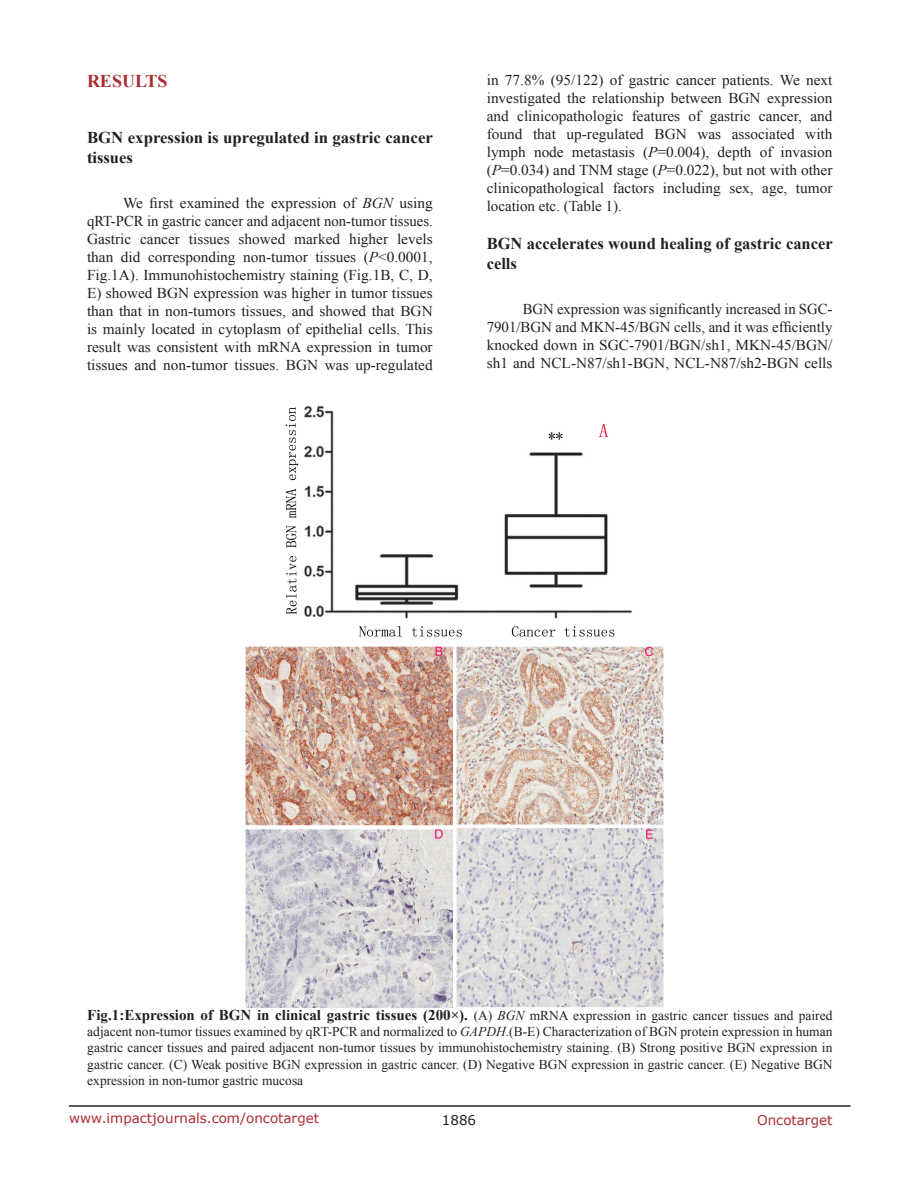
<style>
.page{position:relative;width:918px;height:1188px;background:#fff}
.page>*{position:absolute;margin:0;border:0;box-sizing:border-box;transform-origin:0 0}
.Heading{font:700 18px "Times New Roman";color:#ac2b31}
.SubHeading{font:700 16.5px/19.8px "Times New Roman";color:#221f22}
.BodyText{font:15px/18px "Times New Roman";color:#221f22;text-align:justify}
.FigureText{font:700 15px "Times New Roman";color:#221f22}
.FigureText-2{font:13.5px/16.2px "Times New Roman";color:#221f22;text-align:justify}
.t1{font:13.5px "Verdana";color:#ac2b31}
.t2{font:13.5px "Verdana";color:#221f22}
.s1{font-style:italic}
.s2{font-weight:400;font-size:13.5px}
.s3{font-weight:400;font-style:italic;font-size:13.5px}
</style>
<div class="page">
<hr style="left:69px;top:1105px;width:781px;height:2px;background:#231f20">
<img style="left:245px;top:405px;width:419px;height:603px">
<p class="Heading" style="left:87px;top:69px;width:82px">RESULTS</p>
<p class="SubHeading" style="left:87px;top:127px;width:348px">BGN expression is upregulated in gastric cancer tissues</p>
<p class="BodyText" style="left:87px;top:194px;width:347px;text-indent:36px">We first examined the expression of <span class="s1">BGN</span> using qRT-PCR in gastric cancer and adjacent non-tumor tissues.<br>Gastric cancer tissues showed marked higher levels than did corresponding non-tumor tissues (<span class="s1">P</span>&lt;0.0001, Fig.1A). Immunohistochemistry staining (Fig.1B, C, D, E) showed BGN expression was higher in tumor tissues than that in non-tumors tissues, and showed that BGN is mainly located in cytoplasm of epithelial cells. This result was consistent with mRNA expression in tumor tissues and non-tumor tissues. BGN was up-regulated</p>
<p class="BodyText" style="left:487px;top:71px;width:347px">in 77.8% (95/122) of gastric cancer patients. We next investigated the relationship between BGN expression and clinicopathologic features of gastric cancer, and found that up-regulated BGN was associated with lymph node metastasis (<span class="s1">P</span>=0.004), depth of invasion (<span class="s1">P</span>=0.034) and TNM stage (<span class="s1">P</span>=0.022), but not with other clinicopathological factors including sex, age, tumor location etc. (Table 1).</p>
<p class="SubHeading" style="left:487px;top:233px;width:348px">BGN accelerates wound healing of gastric cancer cells</p>
<p class="BodyText" style="left:487px;top:300px;width:347px;text-indent:36px">BGN expression was significantly increased in SGC-7901/BGN and MKN-45/BGN cells, and it was efficiently knocked down in SGC-7901/BGN/sh1, MKN-45/BGN/ sh1 and NCL-N87/sh1-BGN, NCL-N87/sh2-BGN cells</p>
<p class="FigureText" style="left:87px;top:1005px;width:747px">Fig.1:Expression of BGN in clinical gastric tissues (200×). <span class="s2">(A)</span> <span class="s3">BGN</span> <span class="s2">mRNA expression in gastric cancer tissues and paired</span></p>
<p class="FigureText-2" style="left:87px;top:1023px;width:747px">adjacent non-tumor tissues examined by qRT-PCR and normalized to <span class="s1">GAPDH</span>.(B-E) Characterization of BGN protein expression in human gastric cancer tissues and paired adjacent non-tumor tissues by immunohistochemistry staining. (B) Strong positive BGN expression in gastric cancer. (C) Weak positive BGN expression in gastric cancer. (D) Negative BGN expression in gastric cancer. (E) Negative BGN expression in non-tumor gastric mucosa</p>
<p class="t1" style="left:69px;top:1109px;width:252px">www.impactjournals.com/oncotarget</p>
<p class="t2" style="left:442px;top:1111px;width:36px">1886</p>
<p class="t1" style="left:757px;top:1111px;width:77px">Oncotarget</p>
</div>
